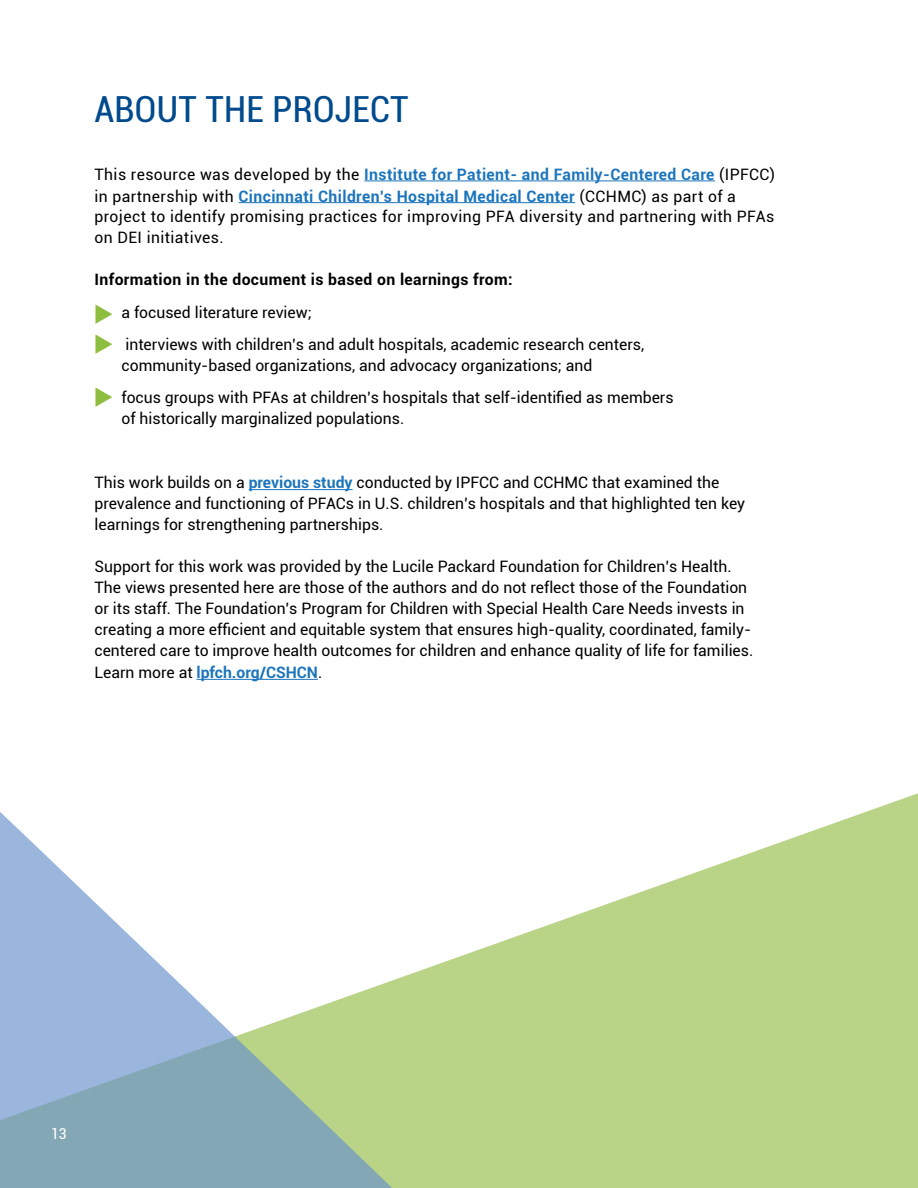
<style>
.page{position:relative;width:918px;height:1188px;background:#fff}
.page>*{position:absolute;margin:0;border:0;box-sizing:border-box;transform-origin:0 0}
.t1{font:condensed 36px "Roboto";letter-spacing:.01em;color:#004b8d}
.t2{font:15.75px/21.1px "Roboto";color:#000}
.t3{font:15.75px/21.3px "Roboto";letter-spacing:.025em;color:#000}
.t4{font:700 15.75px "Roboto";letter-spacing:.025em;color:#000}
.t5{font:condensed 15px "Roboto";color:#fff}
.s1{font-weight:700;color:#1c75bc}
</style>
<div class="page">
<div style="left:800px;top:793px;width:118px;height:395px;background:#b9d387"></div>
<svg style="left:0;top:678px;width:800px;height:510px"></svg>
<hr style="left:364px;top:181px;width:351px;height:1px;background:#1c75bc">
<hr style="left:239px;top:202px;width:336px;height:1px;background:#1c75bc">
<hr style="left:249px;top:489px;width:104px;height:1px;background:#1c75bc">
<hr style="left:197px;top:679px;width:121px;height:1px;background:#1c75bc">
<h1 class="t1" style="left:95px;top:84px;width:315px">ABOUT THE PROJECT</h1>
<p class="t3" style="left:94px;top:163px;width:682px">This resource was developed by the <span class="s1">Institute for Patient- and Family-Centered Care</span> (IPFCC) in partnership with <span class="s1">Cincinnati Children’s Hospital Medical Center</span> (CCHMC) as part of a project to identify promising practices for improving PFA diversity and partnering with PFAs on DEI initiatives.</p>
<p class="t4" style="left:94px;top:269px;width:420px">Information in the document is based on learnings from:</p>
<p class="t2" style="left:122px;top:302px;width:192px">a focused literature review;</p>
<p class="t2" style="left:122px;top:334px;width:524px;text-indent:-27px">● ●interviews with children’s and adult hospitals, academic research centers, community-based organizations, and advocacy organizations; and</p>
<p class="t2" style="left:121px;top:386px;width:554px;text-indent:-27px">● focus groups with PFAs at children’s hospitals that self-identified as members of historically marginalized populations.</p>
<p class="t2" style="left:94px;top:472px;width:652px">This work builds on a <span class="s1">previous study</span> conducted by IPFCC and CCHMC that examined the prevalence and functioning of PFACs in U.S. children’s hospitals and that highlighted ten key learnings for strengthening partnerships.</p>
<p class="t2" style="left:95px;top:556px;width:660px">Support for this work was provided by the Lucile Packard Foundation for Children’s Health.<br>The views presented here are those of the authors and do not reflect those of the Foundation or its staff. The Foundation’s Program for Children with Special Health Care Needs invests in creating a more efficient and equitable system that ensures high-quality, coordinated, family&shy;centered care to improve health outcomes for children and enhance quality of life for families.<br>Learn more at <span class="s1">lpfch.org/CSHCN</span>.</p>
<p class="t5" style="left:51px;top:1124px;width:17px">13</p>
</div>
